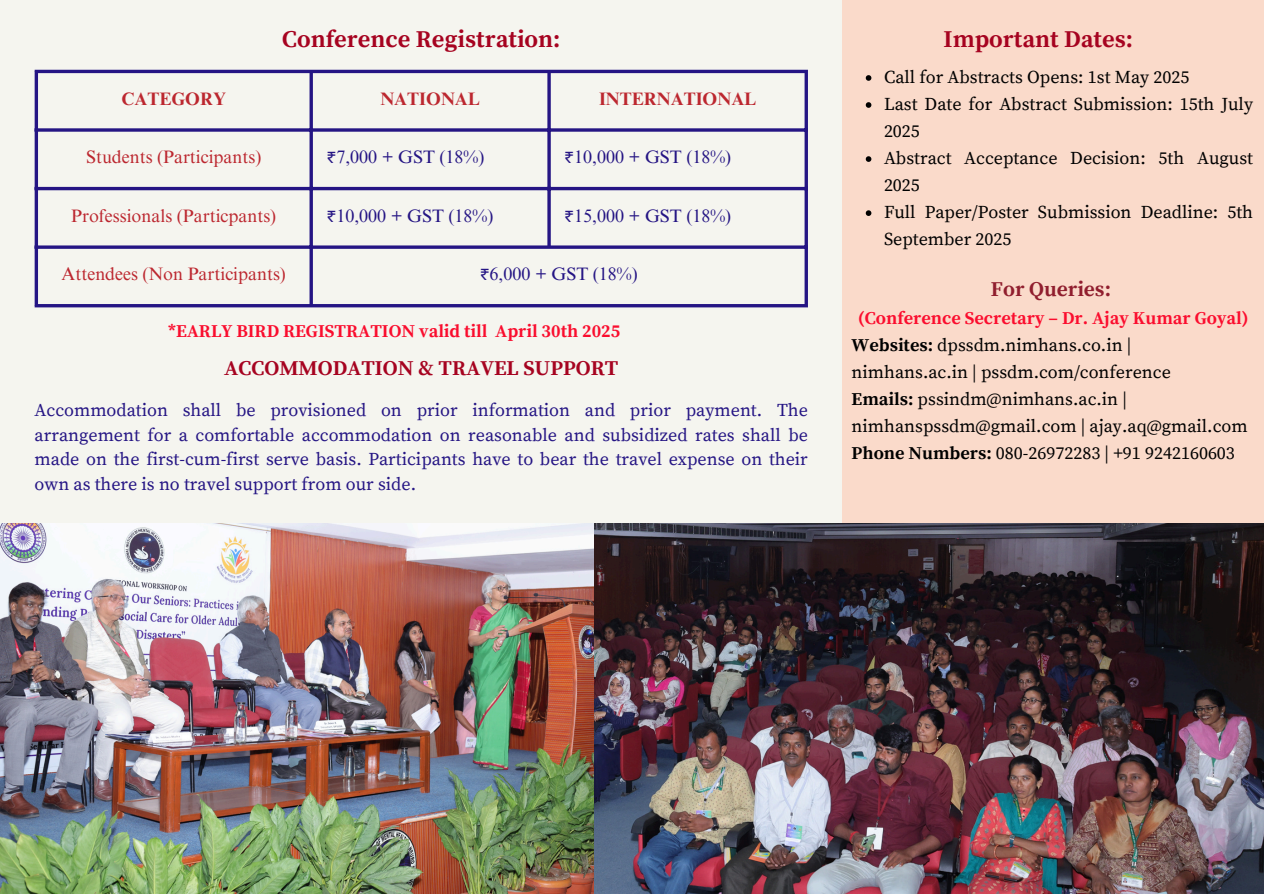
<style>
.page{position:relative;width:1264px;height:894px;background:#fff}
.page>*{position:absolute;margin:0;border:0;box-sizing:border-box;transform-origin:0 0}
.t1{font:700 24px "Source Serif Pro";color:#a60320}
.t2{font:700 21px "Source Serif Pro";color:#a60320}
.t3{font:700 21px "Source Serif Pro";color:#901e2e}
.t4{font:18px/27px "Source Serif Pro";color:#000}
.t5{font:18px/24.8px "Source Serif Pro";color:#251584;text-align:justify}
.t6{font:700 18px "Source Serif Pro";color:#fa0d2e}
.t7{font:18px "Times NRMT Pro";color:#251584}
.t8{font:18px "Times NRMT Pro";color:#bc272f}
.t9{font:700 18px "Times NRMT Pro";color:#bc272f}
.s1{font-family:"Noto Sans Gurmukhi"}
.s2{font-weight:700}
</style>
<div class="page">
<div style="left:0;top:0;width:1263px;height:893px;background:#f5f5ef"></div>
<div style="left:842px;top:0;width:421px;height:893px;background:#fadaca"></div>
<hr style="left:35px;top:73px;width:3px;height:231px;background:#251584">
<svg style="left:309px;top:73px;width:4px;height:231px"></svg>
<svg style="left:547px;top:73px;width:4px;height:172px"></svg>
<svg style="left:804px;top:73px;width:4px;height:231px"></svg>
<hr style="left:35px;top:70px;width:773px;height:3px;background:#251584">
<svg style="left:38px;top:128px;width:770px;height:4px;background:#443693"></svg>
<hr style="left:35px;top:187px;width:773px;height:3px;background:#251584">
<svg style="left:38px;top:245px;width:770px;height:4px;background:#443694"></svg>
<hr style="left:35px;top:304px;width:773px;height:3px;background:#251584">
<img style="left:593px;top:523px;width:670px;height:370px">
<img style="left:0;top:523px;width:593px;height:370px">
<svg style="left:865px;top:75px;width:6px;height:6px"></svg>
<svg style="left:865px;top:102px;width:6px;height:6px"></svg>
<svg style="left:865px;top:156px;width:6px;height:6px"></svg>
<svg style="left:865px;top:210px;width:6px;height:6px"></svg>
<p class="t1" style="left:282px;top:25px;width:279px">Conference Registration:</p>
<p class="t9" style="left:121px;top:92px;width:106px">CATEGORY</p>
<p class="t9" style="left:380px;top:92px;width:101px">NATIONAL</p>
<p class="t9" style="left:599px;top:92px;width:159px">INTERNATIONAL</p>
<p class="t8" style="left:86px;top:150px;width:177px">Students (Participants)</p>
<p class="t7" style="left:326px;top:150px;width:159px"><span class="s1">₹</span>7,000 + GST (18%)</p>
<p class="t7" style="left:564px;top:150px;width:168px"><span class="s1">₹</span>10,000 + GST (18%)</p>
<p class="t8" style="left:71px;top:209px;width:206px">Professionals (Particpants)</p>
<p class="t7" style="left:326px;top:209px;width:168px"><span class="s1">₹</span>10,000 + GST (18%)</p>
<p class="t7" style="left:564px;top:209px;width:168px"><span class="s1">₹</span>15,000 + GST (18%)</p>
<p class="t8" style="left:62px;top:267px;width:226px">Attendees (Non Participants)</p>
<p class="t7" style="left:479px;top:267px;width:159px"><span class="s1">₹</span>6,000 + GST (18%)</p>
<p class="t6" style="left:168px;top:320px;width:453px">*EARLY BIRD REGISTRATION valid till April 30th 2025</p>
<p class="t2" style="left:224px;top:355px;width:395px">ACCOMMODATION &amp; TRAVEL SUPPORT</p>
<p class="t5" style="left:35px;top:398px;width:774px">Accommodation shall be provisioned on prior information and prior payment. The arrangement for a comfortable accommodation on reasonable and subsidized rates shall be made on the first-cum-first serve basis. Participants have to bear the travel expense on their own as there is no travel support from our side.</p>
<p class="t1" style="left:943px;top:25px;width:191px">Important Dates:</p>
<p class="t4" style="left:884px;top:64px;width:307px">Call for Abstracts Opens: 1st May 2025</p>
<p class="t4" style="left:884px;top:91px;width:370px">Last Date for Abstract Submission: 15th July<br>2025</p>
<p class="t4" style="left:884px;top:145px;width:370px">Abstract Acceptance Decision: 5th August<br>2025</p>
<p class="t4" style="left:884px;top:199px;width:370px">Full Paper/Poster Submission Deadline: 5th<br>September 2025</p>
<p class="t3" style="left:990px;top:276px;width:122px">For Queries:</p>
<p class="t6" style="left:858px;top:307px;width:392px">(Conference Secretary – Dr. Ajay Kumar Goyal)</p>
<h3 class="t4" style="left:851px;top:332px;width:281px"><span class="s2">Websites:</span> dpssdm.nimhans.co.in |</h3>
<h2 class="t4" style="left:851px;top:359px;width:321px">nimhans.ac.in | pssdm.com/conference</h2>
<p class="t4" style="left:851px;top:386px;width:397px"><span class="s2">Emails:</span> pssindm@nimhans.ac.in | nimhanspssdm@gmail.com | ajay.aq@gmail.com</p>
<p class="t4" style="left:851px;top:440px;width:385px"><span class="s2">Phone Numbers:</span> 080-26972283 | +91 9242160603</p>
</div>
